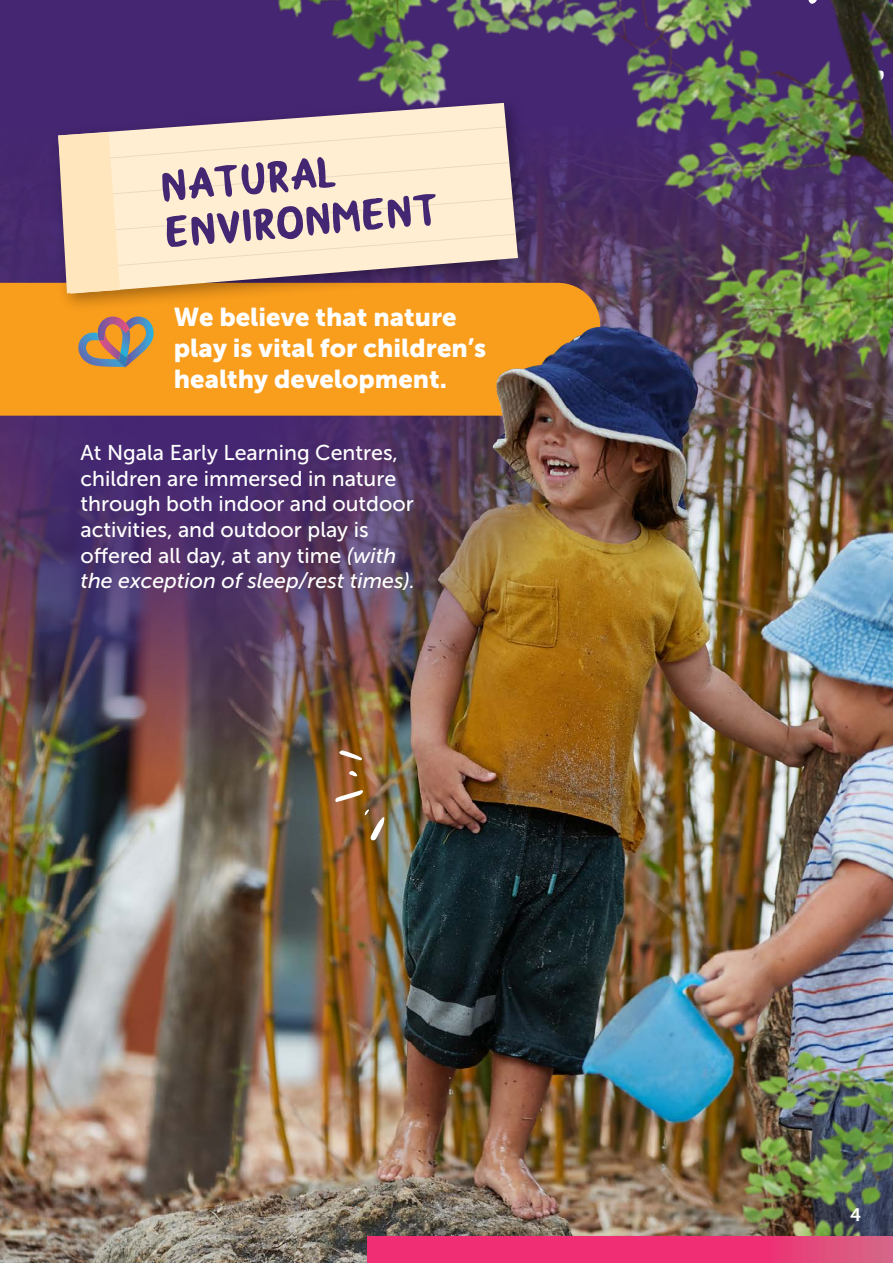
<style>
.page{position:relative;width:893px;height:1263px;background:#fff}
.page>*{position:absolute;margin:0;border:0;box-sizing:border-box;transform-origin:0 0}
.t1{font:25.65px/30.8px "Museo Sans 900";color:#fff}
.t2{font:21.45px/25.7px "Museo Sans 500";color:#fff}
.t3{font:18px "Museo Sans 700";color:#fff}
.s1{font-style:italic}
</style>
<div class="page">
<img style="left:0;top:0;width:893px;height:1263px">
<p class="t1" style="left:174px;top:302px;width:314px">We believe that nature play is vital for children’s healthy development.</p>
<p class="t2" style="left:81px;top:440px;width:336px">At Ngala Early Learning Centres, children are immersed in nature through both indoor and outdoor activities, and outdoor play is offered all day, at any time <span class="s1">(with the exception of sleep/rest times).</span></p>
<p class="t3" style="left:850px;top:1204px;width:13px">4</p>
</div>
